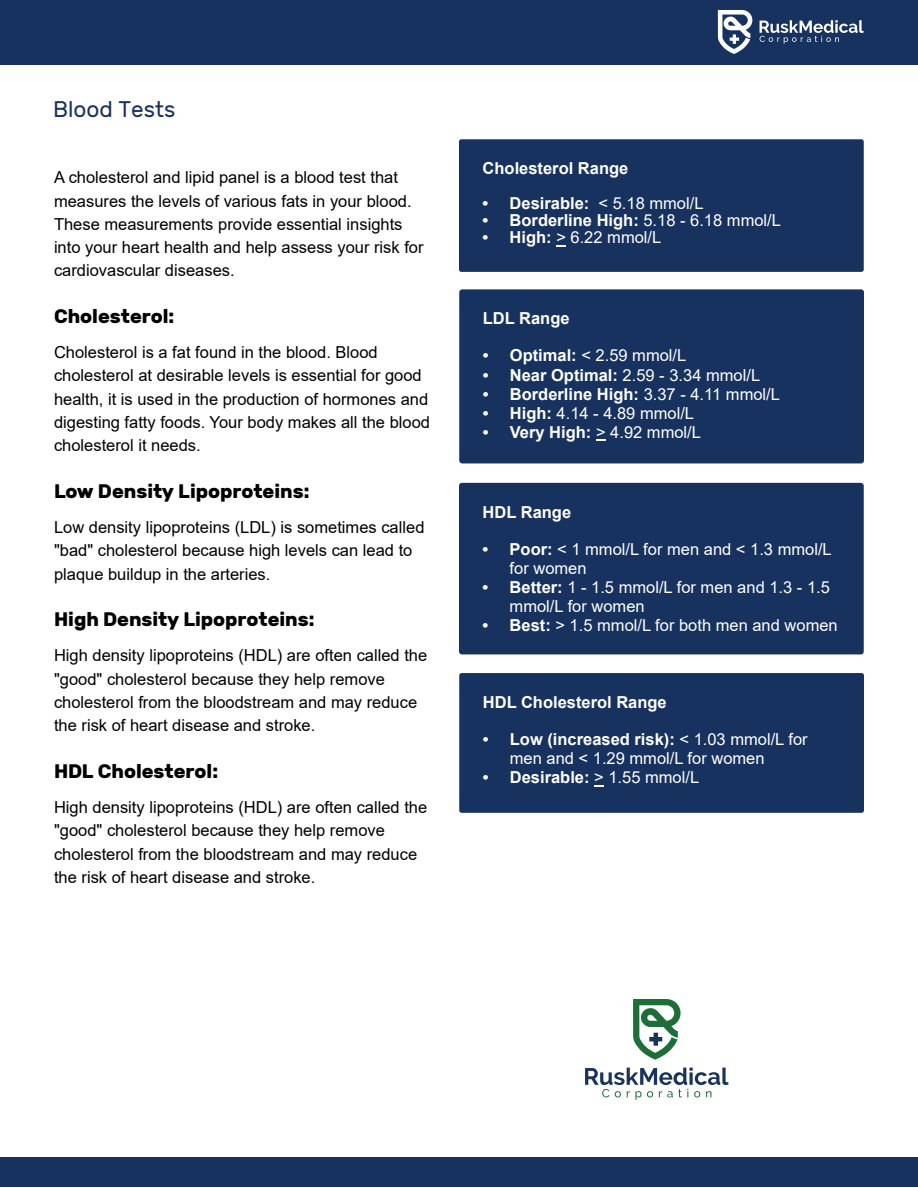
<style>
.page{position:relative;width:918px;height:1188px;background:#fff}
.page>*{position:absolute;margin:0;border:0;box-sizing:border-box;transform-origin:0 0}
.t1{font:22.5px "Rubik";color:#17325f}
.t2{font:700 19.5px "Rubik";color:#000}
.t3{font:16.5px/23.2px "Arial";color:#000}
.t4{font:16.5px/19.2px "Arial";color:#fff}
.t5{font:700 16.5px "Arial";color:#fff}
.s1{font-weight:400}
.s2{font-weight:700}
</style>
<div class="page">
<svg style="left:0;top:1158px;width:1px;height:29px"></svg>
<div style="left:0;top:0;width:918px;height:65px;background:#17325f"></div>
<svg style="left:760px;top:20px;width:104px;height:24px"></svg>
<svg style="left:718px;top:10px;width:34px;height:44px"></svg>
<div style="left:459px;top:139px;width:405px;height:133px;background:#17325f;border-radius:2px"></div>
<div style="left:1px;top:1158px;width:917px;height:29px;background:#17325f"></div>
<div style="left:459px;top:483px;width:405px;height:171px;background:#17325f;border-radius:3px"></div>
<div style="left:459px;top:673px;width:405px;height:140px;background:#17325f;border-radius:2px"></div>
<div style="left:459px;top:289px;width:405px;height:174px;background:#17325f;border-radius:3px"></div>
<svg style="left:585px;top:1068px;width:144px;height:32px"></svg>
<svg style="left:633px;top:999px;width:48px;height:61px"></svg>
<h1 class="t1" style="left:53px;top:97px;width:124px">Blood Tests</h1>
<p class="t3" style="left:54px;top:166px;width:371px">A cholesterol and lipid panel is a blood test that measures the levels of various fats in your blood.<br>These measurements provide essential insights into your heart health and help assess your risk for cardiovascular diseases.</p>
<p class="t2" style="left:54px;top:305px;width:122px">Cholesterol:</p>
<p class="t3" style="left:54px;top:341px;width:378px">Cholesterol is a fat found in the blood. Blood cholesterol at desirable levels is essential for good health, it is used in the production of hormones and digesting fatty foods. Your body makes all the blood cholesterol it needs.</p>
<p class="t2" style="left:54px;top:480px;width:257px">Low Density Lipoproteins:</p>
<p class="t3" style="left:54px;top:516px;width:372px">Low density lipoproteins (LDL) is sometimes called "bad" cholesterol because high levels can lead to plaque buildup in the arteries.</p>
<p class="t2" style="left:54px;top:608px;width:262px">High Density Lipoproteins:</p>
<p class="t3" style="left:54px;top:644px;width:375px">High density lipoproteins (HDL) are often called the "good" cholesterol because they help remove cholesterol from the bloodstream and may reduce the risk of heart disease and stroke.</p>
<p class="t2" style="left:54px;top:760px;width:166px">HDL Cholesterol:</p>
<p class="t3" style="left:54px;top:795px;width:375px">High density lipoproteins (HDL) are often called the "good" cholesterol because they help remove cholesterol from the bloodstream and may reduce the risk of heart disease and stroke.</p>
<p class="t5" style="left:483px;top:157px;width:147px">Cholesterol Range</p>
<p class="t5" style="left:483px;top:192px;width:222px">• Desirable: <span class="s1">&lt; 5.18 mmol/L</span></p>
<p class="t5" style="left:483px;top:209px;width:300px">• Borderline High: <span class="s1">5.18 - 6.18 mmol/L</span></p>
<p class="t4" style="left:483px;top:228px;width:180px"><span class="s2">• High:</span> &gt; 6.22 mmol/L</p>
<p class="t5" style="left:483px;top:307px;width:88px">LDL Range</p>
<p class="t4" style="left:483px;top:346px;width:205px"><span class="s2">• Optimal:</span> &lt; 2.59 mmol/L</p>
<p class="t4" style="left:483px;top:365px;width:279px"><span class="s2">• Near Optimal:</span> 2.59 - 3.34 mmol/L</p>
<p class="t5" style="left:483px;top:382px;width:299px">• Borderline High: <span class="s1">3.37 - 4.11 mmol/L</span></p>
<p class="t4" style="left:483px;top:403px;width:213px"><span class="s2">• High:</span> 4.14 - 4.89 mmol/L</p>
<p class="t4" style="left:483px;top:423px;width:220px"><span class="s2">• Very High:</span> &gt; 4.92 mmol/L</p>
<p class="t5" style="left:483px;top:500px;width:90px">HDL Range</p>
<p class="t4" style="left:510px;top:539px;width:324px;text-indent:-27px"><span class="s2">• Poor:</span> &lt; 1 mmol/L for men and &lt; 1.3 mmol/L for women</p>
<p class="t4" style="left:510px;top:578px;width:322px;text-indent:-27px"><span class="s2">• Better:</span> 1 - 1.5 mmol/L for men and 1.3 - 1.5 mmol/L for women</p>
<p class="t4" style="left:483px;top:616px;width:357px"><span class="s2">• Best:</span> &gt; 1.5 mmol/L for both men and women</p>
<p class="t5" style="left:483px;top:690px;width:185px">HDL Cholesterol Range</p>
<p class="t4" style="left:510px;top:730px;width:299px;text-indent:-27px"><span class="s2">• Low (increased risk):</span> &lt; 1.03 mmol/L for men and &lt; 1.29 mmol/L for women</p>
<p class="t5" style="left:483px;top:766px;width:218px">• Desirable: <span class="s1">&gt; 1.55 mmol/L</span></p>
</div>
